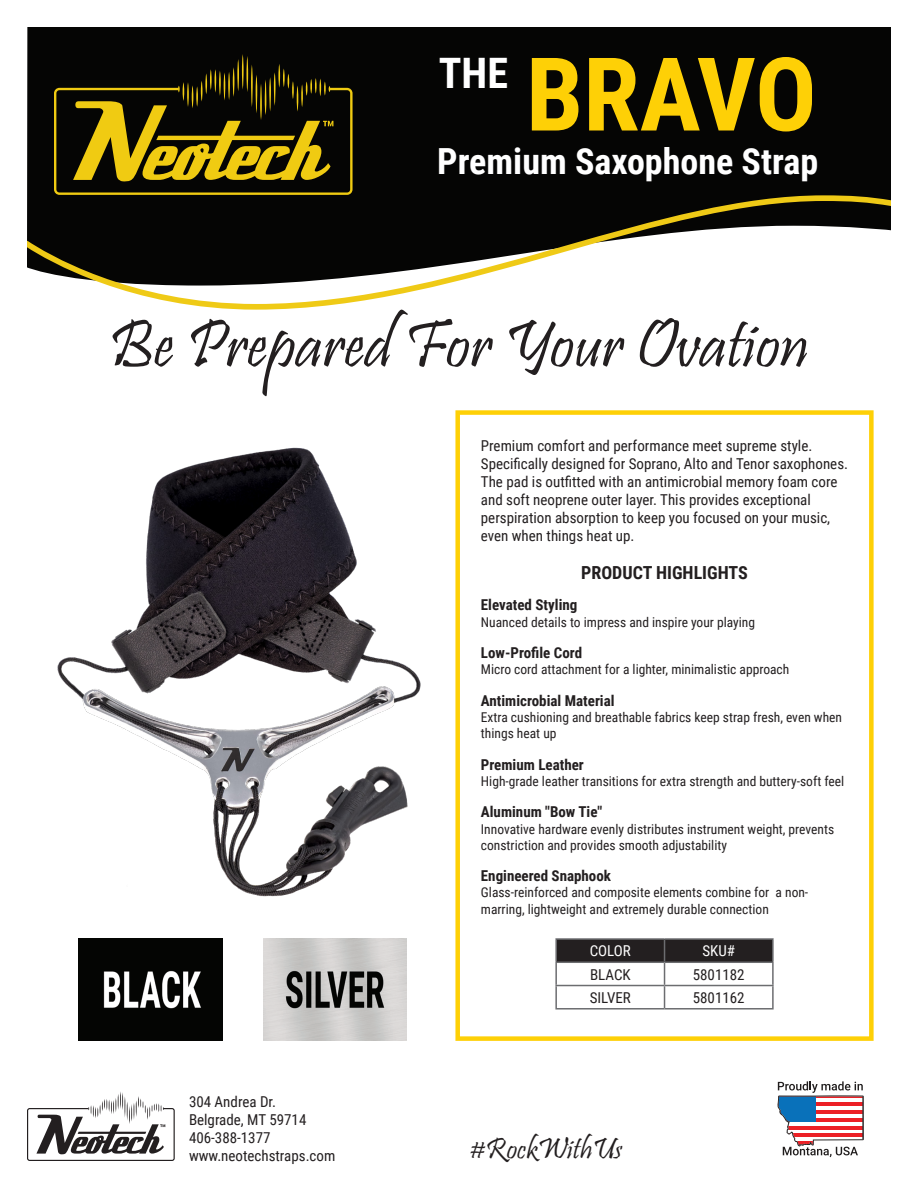
<style>
.page{position:relative;width:918px;height:1188px;background:#fff}
.page>*{position:absolute;margin:0;border:0;box-sizing:border-box;transform-origin:0 0}
.t1{font:700 102px "Roboto Condensed";letter-spacing:-.005em;color:#fed006}
.t2{font:69px "Pristina";color:#231f20}
.t3{font:700 42px "Roboto Condensed";color:#fff}
.t4{font:700 36px "Roboto Condensed";color:#fff}
.t5{font:30px "Pristina";color:#231f20}
.Heading{font:700 18px "Roboto Condensed";color:#231f20}
.Description{font:15px/18px "Roboto Condensed";color:#231f20}
.Heading-2{font:700 15px "Roboto Condensed";color:#231f20}
.t6{font:15px "Roboto Condensed";color:#fff}
.Description-2{font:13.5px/16.2px "Roboto Condensed";color:#231f20}
</style>
<div class="page">
<img style="left:79px;top:938px;width:143px;height:103px">
<img style="left:263px;top:938px;width:144px;height:103px">
<div style="left:27px;top:27px;width:864px;height:168px;background:#050504"></div>
<svg style="left:27px;top:195px;width:864px;height:115px;fill:#050504"></svg>
<svg style="left:54px;top:54px;width:299px;height:141px;background:#443a07"></svg>
<svg style="left:777px;top:1081px;width:87px;height:77px"></svg>
<img style="left:57px;top:447px;width:364px;height:450px">
<hr style="left:555px;top:938px;width:110px;height:2px;background:#6c6d70">
<hr style="left:555px;top:940px;width:2px;height:22px;background:#6c6d70">
<hr style="left:665px;top:938px;width:109px;height:2px;background:#6c6d70">
<hr style="left:772px;top:940px;width:2px;height:22px;background:#6c6d70">
<hr style="left:555px;top:962px;width:110px;height:1px;background:#6c6d70">
<hr style="left:555px;top:963px;width:2px;height:22px;background:#6c6d70">
<hr style="left:665px;top:962px;width:109px;height:1px;background:#6c6d70">
<hr style="left:772px;top:963px;width:2px;height:22px;background:#6c6d70">
<hr style="left:555px;top:985px;width:110px;height:1px;background:#6c6d70">
<hr style="left:555px;top:986px;width:2px;height:22px;background:#6c6d70">
<hr style="left:665px;top:985px;width:109px;height:1px;background:#6c6d70">
<svg style="left:556px;top:939px;width:217px;height:69px"></svg>
<hr style="left:772px;top:986px;width:2px;height:22px;background:#6c6d70">
<hr style="left:555px;top:1008px;width:110px;height:2px;background:#6c6d70">
<hr style="left:665px;top:1008px;width:109px;height:2px;background:#6c6d70">
<div style="left:455px;top:410px;width:419px;height:631px;border:4px solid #fed006"></div>
<svg style="left:27px;top:1091px;width:148px;height:70px"></svg>
<p class="t3" style="left:439px;top:44px;width:71px">THE</p>
<p class="t1" style="left:526px;top:23px;width:292px">BRAVO</p>
<p class="t4" style="left:437px;top:136px;width:383px">Premium Saxophone Strap</p>
<p class="t2" style="left:109px;top:306px;width:701px">Be Prepared For Your Ovation</p>
<p class="Description" style="left:481px;top:436px;width:369px">Premium comfort and performance meet supreme style.<br>Specifically designed for Soprano, Alto and Tenor saxophones.<br>The pad is outfitted with an antimicrobial memory foam core and soft neoprene outer layer. This provides exceptional perspiration absorption to keep you focused on your music, even when things heat up.</p>
<p class="Heading" style="left:581px;top:560px;width:168px">PRODUCT HIGHLIGHTS</p>
<p class="Description" style="left:189px;top:1092px;width:148px">304 Andrea Dr.<br>Belgrade, MT 59714<br>406-388-1377 www.neotechstraps.com</p>
<p class="Heading-2" style="left:481px;top:595px;width:98px">Elevated Styling</p>
<p class="Description-2" style="left:481px;top:613px;width:276px">Nuanced details to impress and inspire your playing</p>
<p class="Heading-2" style="left:481px;top:642px;width:103px">Low-Profile Cord</p>
<p class="Description-2" style="left:481px;top:661px;width:310px">Micro cord attachment for a lighter, minimalistic approach</p>
<p class="Heading-2" style="left:481px;top:690px;width:135px">Antimicrobial Material</p>
<p class="Description-2" style="left:481px;top:709px;width:363px">Extra cushioning and breathable fabrics keep strap fresh, even when things heat up</p>
<p class="Heading-2" style="left:481px;top:754px;width:105px">Premium Leather</p>
<p class="Description-2" style="left:481px;top:772px;width:365px">High-grade leather transitions for extra strength and buttery-soft feel</p>
<p class="Heading-2" style="left:481px;top:802px;width:123px">Aluminum "Bow Tie"</p>
<p class="Description-2" style="left:481px;top:820px;width:355px">Innovative hardware evenly distributes instrument weight, prevents constriction and provides smooth adjustability</p>
<p class="Heading-2" style="left:481px;top:865px;width:132px">Engineered Snaphook</p>
<p class="Description-2" style="left:481px;top:884px;width:329px">Glass-reinforced and composite elements combine for a non&shy;marring, lightweight and extremely durable connection</p>
<p class="t6" style="left:590px;top:940px;width:43px">COLOR</p>
<p class="t6" style="left:702px;top:940px;width:34px">SKU#</p>
<p class="Description" style="left:590px;top:965px;width:42px">BLACK</p>
<p class="Description" style="left:693px;top:965px;width:53px">5801182</p>
<p class="Description" style="left:590px;top:988px;width:43px">SILVER</p>
<p class="Description" style="left:693px;top:988px;width:53px">5801162</p>
<p class="t5" style="left:470px;top:1132px;width:154px">#RockWithUs</p>
</div>
